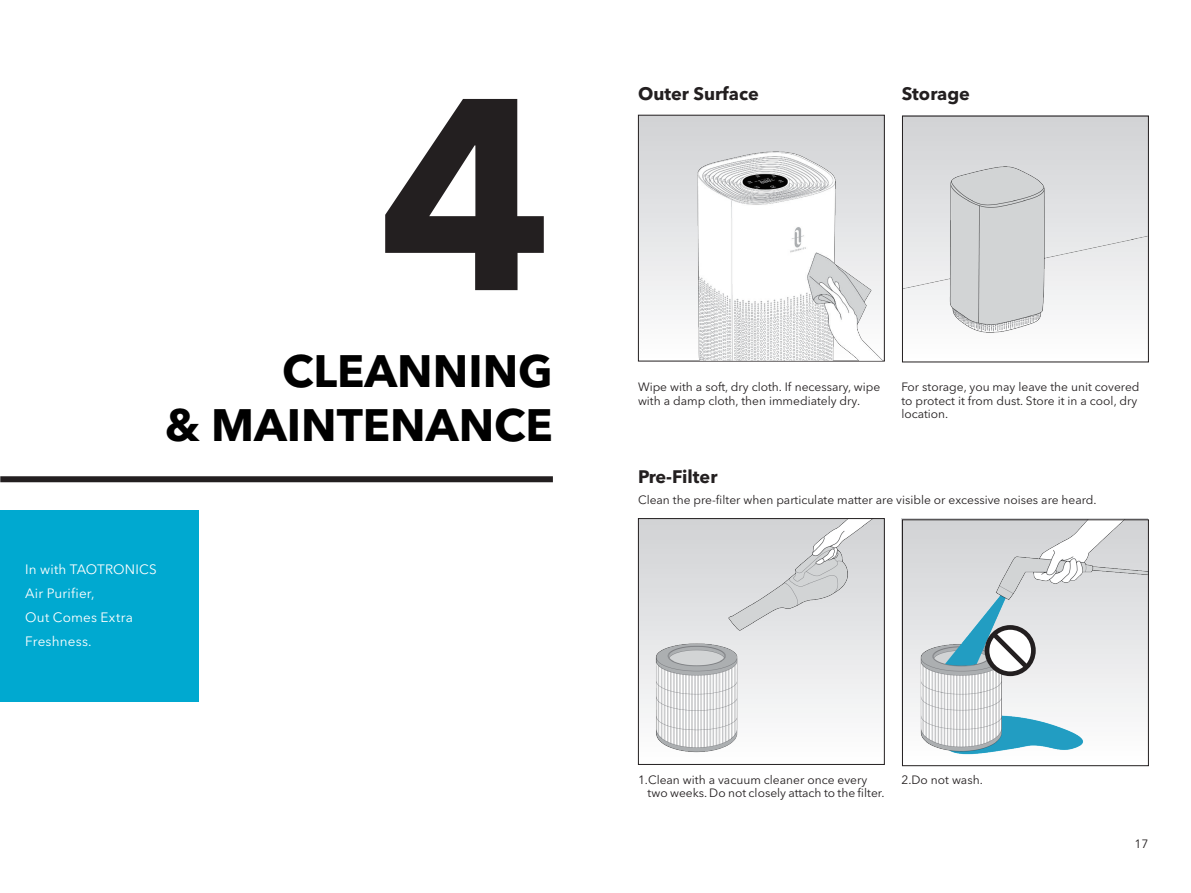
<style>
.page{position:relative;width:1191px;height:893px;background:#fff}
.page>*{position:absolute;margin:0;border:0;box-sizing:border-box;transform-origin:0 0}
.t1{font:700 270px "Avenir Next LT Pro";color:#231f20}
.t2{font:700 45px/54px "Avenir Next LT Pro";color:#000;text-align:right}
.t3{font:700 18px "Avenir Next LT Pro";color:#231f20}
.t4{font:13.5px/24px "Avenir Next LT Pro";letter-spacing:.015em;color:#fff}
.t5{font:12px/13.5px "Avenir Next LT Pro";color:#231f20}
</style>
<div class="page">
<div style="left:0;top:476px;width:553px;height:6px;background:#231f20"></div>
<img style="left:904px;top:118px;width:242px;height:215px">
<img style="left:904px;top:521px;width:242px;height:234px">
<div style="left:902px;top:519px;width:246px;height:247px;border:1px solid #231f20"></div>
<img style="left:640px;top:520px;width:242px;height:233px">
<div style="left:638px;top:518px;width:246px;height:247px;border:1px solid #231f20"></div>
<img style="left:638px;top:114px;width:246px;height:248px">
<svg style="left:984px;top:625px;width:51px;height:51px"></svg>
<div style="left:0;top:510px;width:198px;height:192px;background:#00a9d0"></div>
<h1 class="t1" style="left:378px;top:30px;width:176px">4</h1>
<h2 class="t2" style="left:165px;top:344px;width:390px">CLEANNING<br>&amp; MAINTENANCE</h2>
<p class="t4" style="left:25px;top:558px;width:133px">In with TAOTRONICS<br>Air Purifier,<br>Out Comes Extra<br>Freshness.</p>
<h3 class="t3" style="left:638px;top:83px;width:122px">Outer Surface</h3>
<h3 class="t3" style="left:901px;top:83px;width:70px">Storage</h3>
<p class="t5" style="left:638px;top:380px;width:244px">Wipe with a soft, dry cloth. If necessary, wipe with a damp cloth, then immediately dry.</p>
<h3 class="t3" style="left:638px;top:466px;width:81px">Pre-Filter</h3>
<p class="t5" style="left:901px;top:380px;width:240px">For storage, you may leave the unit covered to protect it from dust. Store it in a cool, dry location.</p>
<p class="t5" style="left:638px;top:493px;width:460px">Clean the pre-filter when particulate matter are visible or excessive noises are heard.</p>
<p class="t5" style="left:647px;top:773px;width:239px;text-indent:-10px">1.Clean with a vacuum cleaner once every two weeks. Do not closely attach to the filter.</p>
<p class="t5" style="left:901px;top:773px;width:83px">2.Do not wash.</p>
<p class="t5" style="left:1134px;top:837px;width:15px">17</p>
</div>
